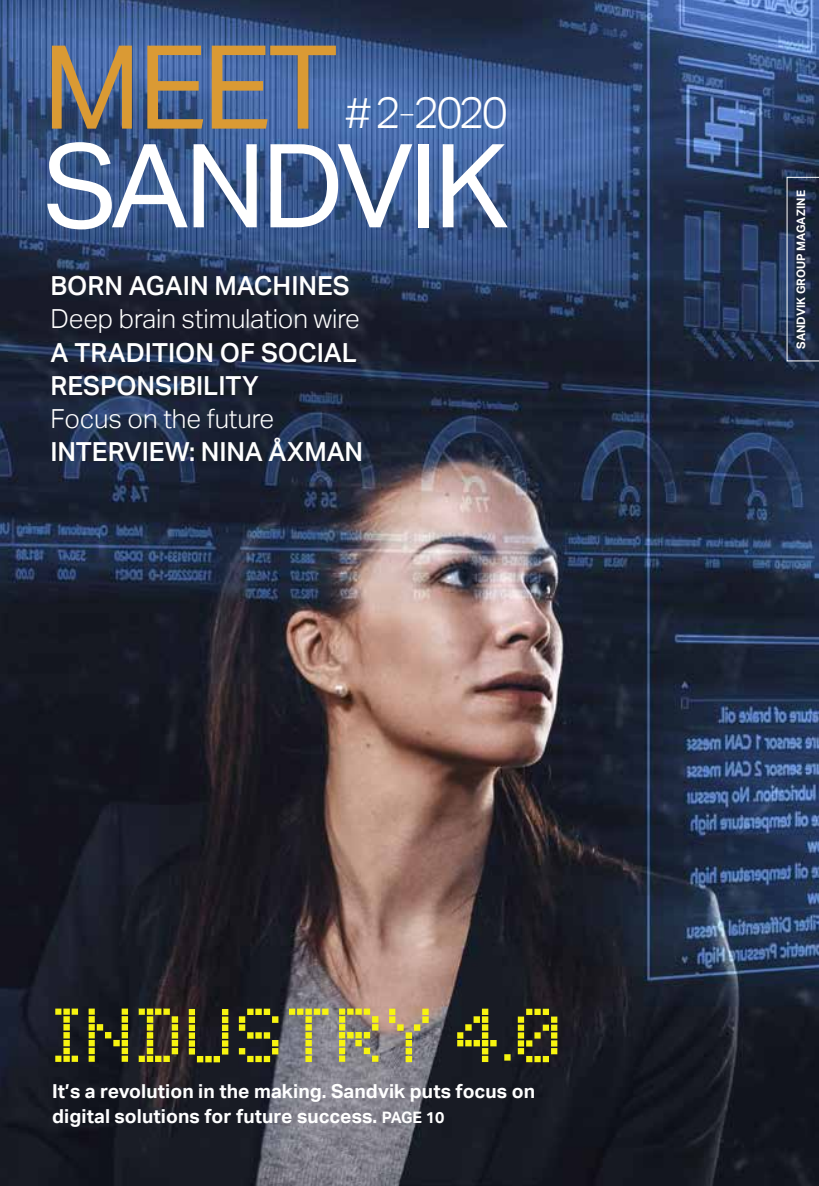
<style>
.page{position:relative;width:819px;height:1186px;background:#fff}
.page>*{position:absolute;margin:0;border:0;box-sizing:border-box;transform-origin:0 0}
.t1{font:116.38px "Aktiv Grotesk";letter-spacing:-.04em;color:#fff}
.t2{font:116.2px "Aktiv Grotesk";color:#da9a34}
.t3{font:300 44.27px "Aktiv Grotesk";color:#fff}
.t4{font:500 26.25px/33.2px "Aktiv Grotesk";color:#fff}
.t5{font:300 26.25px "Aktiv Grotesk";letter-spacing:-.005em;color:#fff}
.t6{font:700 19.25px/24.5px "Aktiv Grotesk";letter-spacing:.005em;color:#fff}
.t7{font:700 11.55px "Aktiv Grotesk";letter-spacing:.005em;color:#fff}
.s1{font-weight:100}
.s2{font-size:15.75px}
</style>
<div class="page">
<img style="left:0;top:0;width:819px;height:1186px">
<svg style="left:786px;top:177px;width:33px;height:184px;background:#26334c"></svg>
<svg style="left:55px;top:1008px;width:502px;height:54px;background:#676538"></svg>
<h2 class="t2" style="left:43px;top:21px;width:297px">MEET</h2>
<h1 class="t1" style="left:43px;top:119px;width:468px">SANDVIK</h1>
<h3 class="t3" style="left:345px;top:86px;width:164px"># 2<span class="s1">-</span>2020</h3>
<h3 class="t4" style="left:50px;top:270px;width:301px">BORN AGAIN MACHINES</h3>
<h3 class="t5" style="left:50px;top:303px;width:311px">Deep brain stimulation wire</h3>
<h3 class="t4" style="left:50px;top:336px;width:308px">A TRADITION OF SOCIAL<br>RESPONSIBILITY</h3>
<h3 class="t5" style="left:50px;top:403px;width:225px">Focus on the future</h3>
<h3 class="t4" style="left:50px;top:435px;width:314px">INTERVIEW: NINA ÅXMAN</h3>
<p class="t6" style="left:52px;top:1079px;width:484px">It’s a revolution in the making. Sandvik puts focus on digital solutions for future success. <span class="s2">PAGE 10</span></p>
<p class="t7" style="left:794px;top:349px;width:160px;rotate:-90deg">SANDVIK GROUP MAGAZINE</p>
</div>
